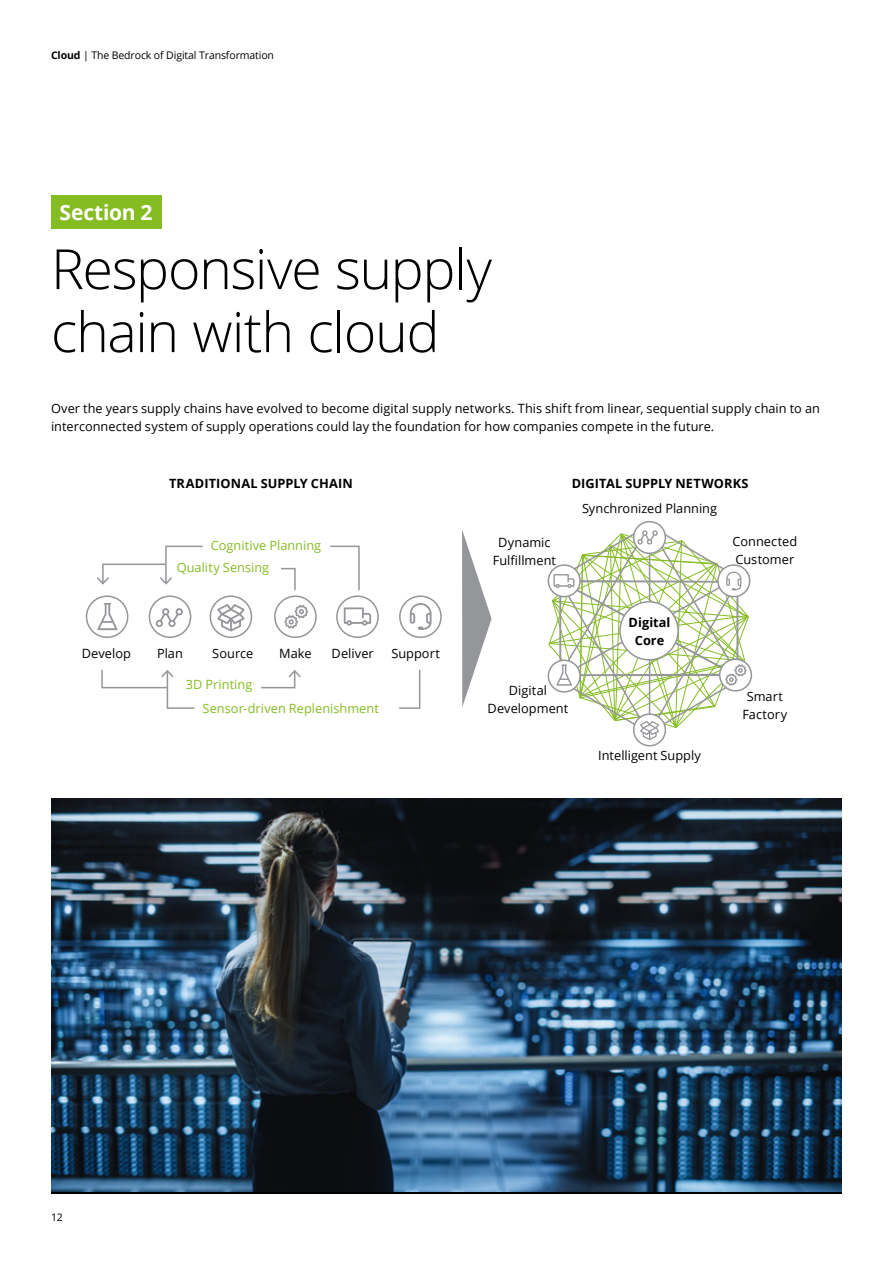
<style>
.page{position:relative;width:893px;height:1263px;background:#fff}
.page>*{position:absolute;margin:0;border:0;box-sizing:border-box;transform-origin:0 0}
.t1{font:300 55.5px/63px "Open Sans";letter-spacing:-.025em;color:#000}
.t2{font:700 21px "Open Sans";letter-spacing:-.01em;color:#fff}
.t3{font:12.75px/18px "Open Sans";letter-spacing:.005em;color:#000}
.t4{font:12.75px/21.9px "Open Sans";color:#85bc22}
.t5{font:700 12.75px/18px "Open Sans";letter-spacing:.005em;color:#000;text-align:center}
.t6{font:10.5px "Open Sans";letter-spacing:-.01em;color:#000}
.s1{font-weight:700}
</style>
<div class="page">
<div style="left:51px;top:195px;width:110px;height:33px;background:#85bc22"></div>
<div style="left:717px;top:564px;width:33px;height:33px;border:2px solid #94969a;border-radius:50%"></div>
<div style="left:719px;top:658px;width:33px;height:33px;border:2px solid #94969a;border-radius:50%"></div>
<div style="left:86px;top:595px;width:42px;height:43px;border:2px solid #94969a;border-radius:50%"></div>
<div style="left:149px;top:595px;width:42px;height:43px;border:2px solid #94969a;border-radius:50%"></div>
<svg style="left:210px;top:596px;width:42px;height:41px"></svg>
<div style="left:210px;top:595px;width:42px;height:43px;border:2px solid #94969a;border-radius:50%"></div>
<div style="left:274px;top:595px;width:43px;height:43px;border:2px solid #94969a;border-radius:50%"></div>
<div style="left:336px;top:595px;width:43px;height:43px;border:2px solid #94969a;border-radius:50%"></div>
<div style="left:399px;top:595px;width:43px;height:43px;border:2px solid #94969a;border-radius:50%"></div>
<svg style="left:462px;top:530px;width:30px;height:177px"></svg>
<svg style="left:97px;top:545px;width:106px;height:40px"></svg>
<svg style="left:330px;top:545px;width:30px;height:46px"></svg>
<svg style="left:281px;top:567px;width:15px;height:24px"></svg>
<svg style="left:399px;top:669px;width:22px;height:40px"></svg>
<svg style="left:261px;top:670px;width:40px;height:19px"></svg>
<svg style="left:101px;top:669px;width:94px;height:40px"></svg>
<div style="left:633px;top:521px;width:33px;height:33px;border:2px solid #94969a;border-radius:50%"></div>
<div style="left:633px;top:713px;width:33px;height:33px;border:2px solid #94969a;border-radius:50%"></div>
<svg style="left:217px;top:604px;width:28px;height:27px"></svg>
<svg style="left:284px;top:605px;width:24px;height:24px"></svg>
<svg style="left:344px;top:607px;width:27px;height:19px"></svg>
<svg style="left:410px;top:603px;width:22px;height:27px"></svg>
<svg style="left:156px;top:608px;width:27px;height:19px"></svg>
<svg style="left:97px;top:603px;width:20px;height:27px"></svg>
<svg style="left:548px;top:523px;width:201px;height:217px"></svg>
<img style="left:51px;top:798px;width:791px;height:394px">
<p class="t6" style="left:51px;top:48px;width:225px"><span class="s1">Cloud</span> | The Bedrock of Digital Transformation</p>
<h2 class="t2" style="left:60px;top:197px;width:95px">Section 2</h2>
<h1 class="t1" style="left:51px;top:236px;width:442px">Responsive supply chain with cloud</h1>
<p class="t3" style="left:51px;top:399px;width:770px">Over the years supply chains have evolved to become digital supply networks. This shift from linear, sequential supply chain to an interconnected system of supply operations could lay the foundation for how companies compete in the future.</p>
<p class="t5" style="left:169px;top:474px;width:185px">TRADITIONAL SUPPLY CHAIN</p>
<p class="t5" style="left:572px;top:474px;width:178px">DIGITAL SUPPLY NETWORKS</p>
<p class="t3" style="left:582px;top:499px;width:137px">Synchronized Planning</p>
<p class="t4" style="left:177px;top:534px;width:146px;text-indent:34px">Cognitive Planning<br>Quality Sensing</p>
<p class="t3" style="left:82px;top:644px;width:51px">Develop</p>
<p class="t3" style="left:157px;top:644px;width:27px">Plan</p>
<p class="t3" style="left:212px;top:644px;width:43px">Source</p>
<p class="t3" style="left:279px;top:644px;width:34px">Make</p>
<p class="t3" style="left:332px;top:644px;width:44px">Deliver</p>
<p class="t3" style="left:391px;top:644px;width:50px">Support</p>
<p class="t4" style="left:186px;top:673px;width:68px">3D Printing</p>
<p class="t3" style="left:493px;top:533px;width:65px;text-align:center">Dynamic<br>Fulfillment</p>
<p class="t3" style="left:509px;top:681px;width:40px">Digital</p>
<p class="t4" style="left:203px;top:697px;width:178px">Sensor-driven Replenishment</p>
<p class="t3" style="left:488px;top:699px;width:82px">Development</p>
<p class="t5" style="left:629px;top:613px;width:43px">Digital<br>Core</p>
<p class="t3" style="left:598px;top:746px;width:104px">Intelligent Supply</p>
<p class="t3" style="left:732px;top:532px;width:66px">Connected<br>Customer</p>
<p class="t3" style="left:742px;top:687px;width:46px;text-align:center">Smart<br>Factory</p>
<p class="t6" style="left:51px;top:1210px;width:13px">12</p>
</div>
